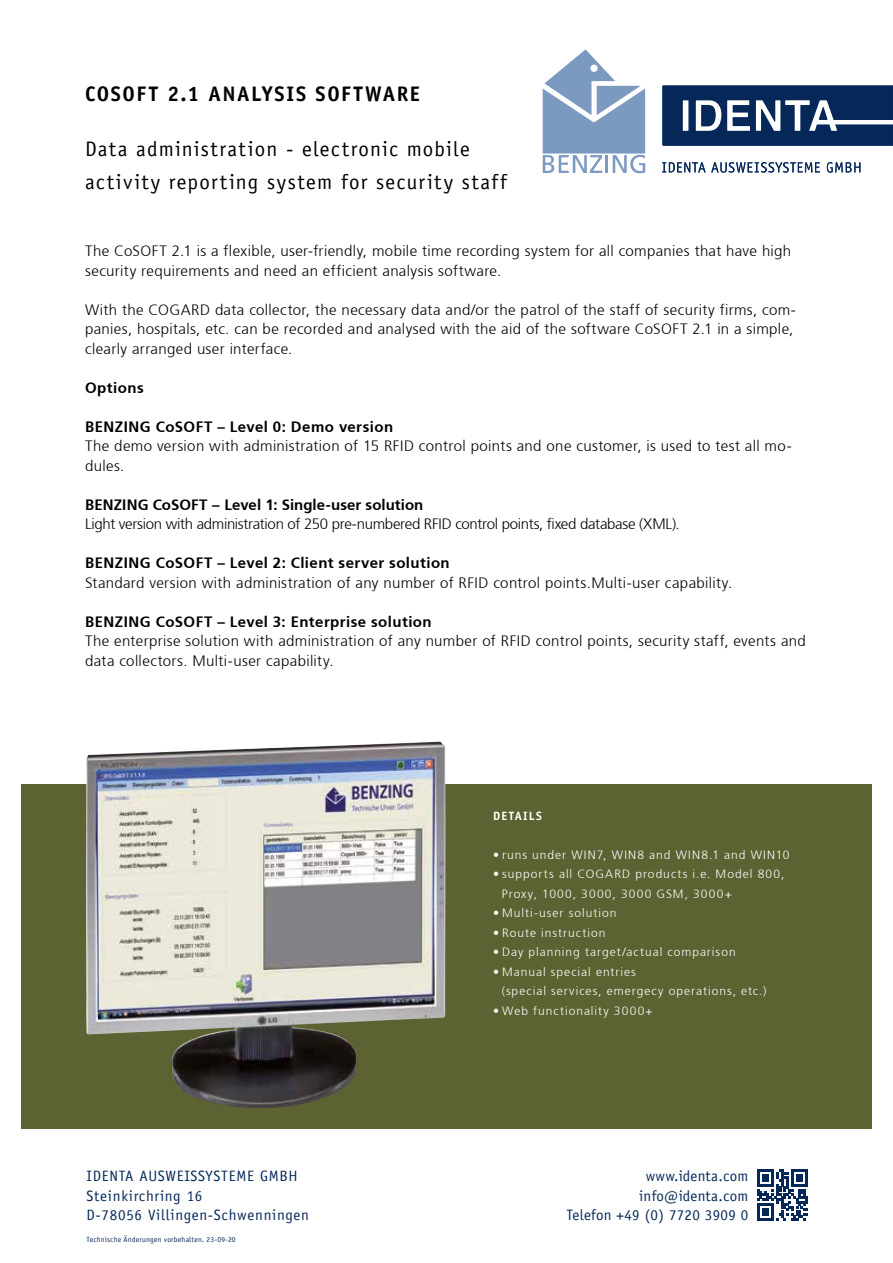
<style>
.page{position:relative;width:893px;height:1263px;background:#fff}
.page>*{position:absolute;margin:0;border:0;box-sizing:border-box;transform-origin:0 0}
.t1{font:21px/32.7px "Officina Sans";letter-spacing:.06em;color:#000}
.t2{font:700 21px "Officina Sans";letter-spacing:.075em;color:#000}
.t3{font:300 15px/19.5px "Frutiger";letter-spacing:.025em;color:#000}
.t4{font:700 15px "Frutiger";letter-spacing:.03em;color:#000}
.t5{font:300 15px "Frutiger";letter-spacing:-.02em;color:#000}
.t6{font:15px/19.5px "Officina Sans";letter-spacing:.05em;color:#052859}
.t7{font:15px/19.5px "Officina Sans";letter-spacing:.02em;color:#052859;text-align:right}
.t8{font:700 15px "Frutiger";letter-spacing:.005em;color:#000}
.t9{font:300 12px/19.5px "Frutiger";letter-spacing:.085em;color:#fff}
.t10{font:700 12px "Officina Sans";letter-spacing:.1em;color:#fff}
.t11{font:7.5px "Officina Sans";letter-spacing:.025em;color:#052859}
</style>
<div class="page">
<div style="left:21px;top:784px;width:851px;height:345px;background:#5c6231"></div>
<img style="left:86px;top:741px;width:359px;height:367px">
<svg style="left:662px;top:162px;width:158px;height:11px"></svg>
<svg style="left:827px;top:162px;width:33px;height:11px"></svg>
<svg style="left:662px;top:85px;width:231px;height:61px;background:#2f4c75"></svg>
<svg style="left:543px;top:49px;width:102px;height:124px"></svg>
<svg style="left:757px;top:1169px;width:51px;height:51px"></svg>
<h1 class="t2" style="left:85px;top:81px;width:337px">COSOFT 2.1 ANALYSIS SOFTWARE</h1>
<h1 class="t1" style="left:85px;top:133px;width:423px">Data administration - electronic mobile activity reporting system for security staff</h1>
<p class="t3" style="left:85px;top:241px;width:708px">The CoSOFT 2.1 is a flexible, user-friendly, mobile time recording system for all companies that have high security requirements and need an efficient analysis software.</p>
<p class="t3" style="left:85px;top:300px;width:712px">With the COGARD data collector, the necessary data and/or the patrol of the staff of security firms, com&shy;panies, hospitals, etc. can be recorded and analysed with the aid of the software CoSOFT 2.1 in a simple, clearly arranged user interface.</p>
<p class="t4" style="left:85px;top:379px;width:60px">Options</p>
<p class="t4" style="left:85px;top:418px;width:310px">BENZING CoSOFT – Level 0: Demo version</p>
<p class="t3" style="left:85px;top:436px;width:708px">The demo version with administration of 15 RFID control points and one customer, is used to test all mo&shy;dules.</p>
<p class="t8" style="left:85px;top:496px;width:340px">BENZING CoSOFT – Level 1: Single-user solution</p>
<p class="t5" style="left:85px;top:515px;width:596px">Light version with administration of 250 pre-numbered RFID control points, fixed database (XML).</p>
<p class="t4" style="left:85px;top:554px;width:366px">BENZING CoSOFT – Level 2: Client server solution</p>
<p class="t3" style="left:85px;top:573px;width:649px">Standard version with administration of any number of RFID control points.Multi-user capability.</p>
<p class="t4" style="left:85px;top:613px;width:348px">BENZING CoSOFT – Level 3: Enterprise solution</p>
<p class="t3" style="left:85px;top:631px;width:722px">The enterprise solution with administration of any number of RFID control points, security staff, events and data collectors. Multi-user capability.</p>
<p class="t6" style="left:87px;top:1167px;width:224px">IDENTA AUSWEISSYSTEME GMBH<br>Steinkirchring 16<br>D-78056 Villingen-Schwenningen</p>
<p class="t11" style="left:87px;top:1234px;width:151px">Technische Änderungen vorbehalten. 23-09-20</p>
<p class="t10" style="left:493px;top:808px;width:50px">DETAILS</p>
<p class="t9" style="left:493px;top:845px;width:298px">• runs under WIN7, WIN8 and WIN8.1 and WIN10</p>
<p class="t9" style="left:502px;top:864px;width:284px;text-indent:-8px">• supports all COGARD products i.e. Model 800,<br>Proxy, 1000, 3000, 3000 GSM, 3000+</p>
<p class="t9" style="left:493px;top:903px;width:125px">• Multi-user solution</p>
<p class="t9" style="left:493px;top:923px;width:114px">• Route instruction</p>
<p class="t9" style="left:493px;top:942px;width:244px">• Day planning target/actual comparison</p>
<p class="t9" style="left:502px;top:962px;width:266px;text-indent:-8px">• Manual special entries<br>(special services, emergecy operations, etc.)</p>
<p class="t9" style="left:493px;top:1001px;width:161px">• Web functionality 3000+</p>
<p class="t7" style="left:566px;top:1167px;width:183px">www.identa.com info@identa.com<br>Telefon +49 (0) 7720 3909 0</p>
</div>
